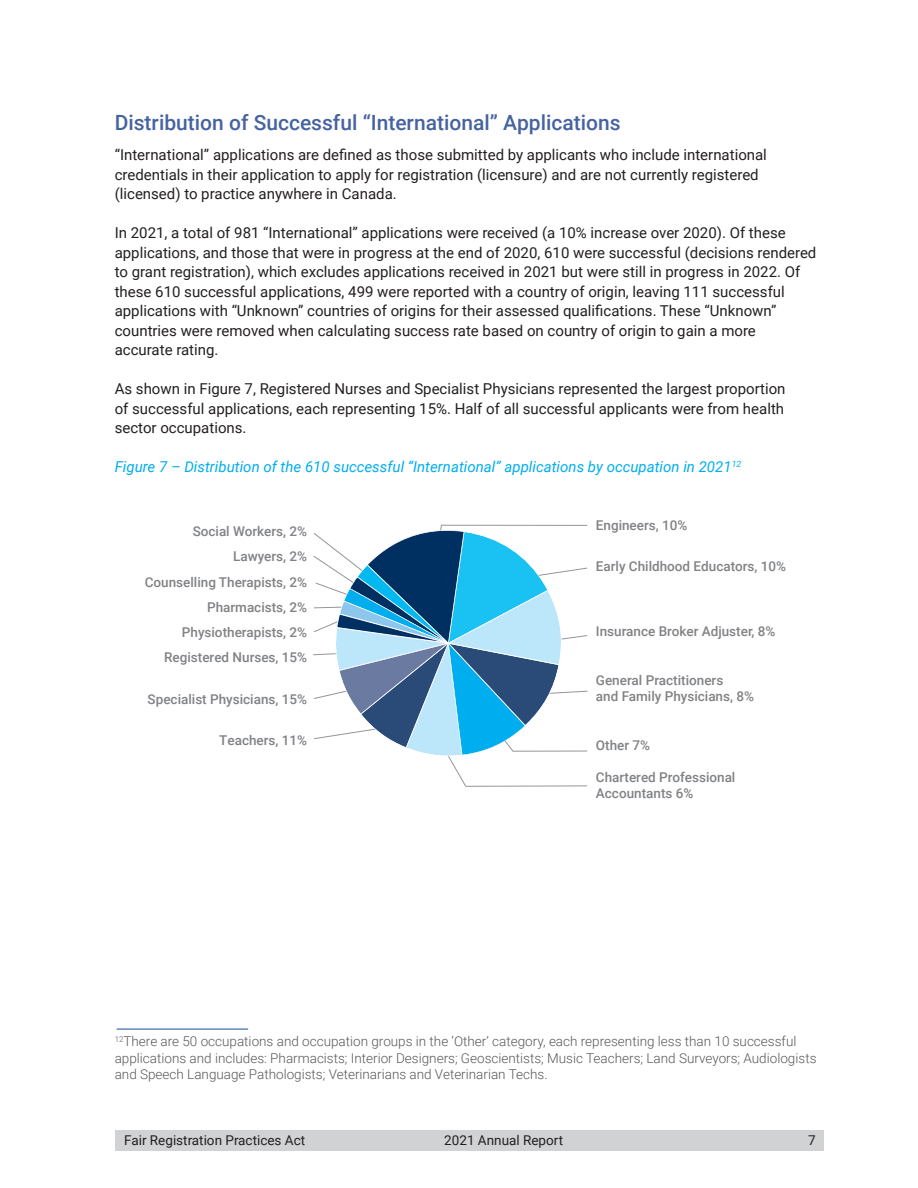
<style>
.page{position:relative;width:918px;height:1188px;background:#fff}
.page>*{position:absolute;margin:0;border:0;box-sizing:border-box;transform-origin:0 0}
.Subhead-_Roboto_Ligh{font:500 21px "Roboto";color:#4663a1}
.Body_Text{font:15px/19.5px "Roboto";color:#231f20}
.Figure_-_Blue{font:italic 15px "Roboto";color:#00aeef}
.Chart_Subhead{font:500 13.5px/16.2px "Roboto";color:#808285}
.Footnote{font:300 13.5px/16.5px "Roboto";color:#57585a}
.t1{font:13.5px "Roboto";color:#231f20}
</style>
<div class="page">
<div style="left:115px;top:1130px;width:709px;height:21px;background:#d1d2d4"></div>
<hr style="left:117px;top:1029px;width:131px;height:1px;background:#0f4b92">
<svg style="left:313px;top:524px;width:275px;height:263px"></svg>
<p class="Subhead-_Roboto_Ligh" style="left:115px;top:108px;width:507px">Distribution of Successful “International” Applications</p>
<p class="Body_Text" style="left:115px;top:145px;width:654px">“International” applications are defined as those submitted by applicants who include international credentials in their application to apply for registration (licensure) and are not currently registered (licensed) to practice anywhere in Canada.</p>
<p class="Body_Text" style="left:115px;top:223px;width:703px">In 2021, a total of 981 “International” applications were received (a 10% increase over 2020). Of these applications, and those that were in progress at the end of 2020, 610 were successful (decisions rendered to grant registration), which excludes applications received in 2021 but were still in progress in 2022. Of these 610 successful applications, 499 were reported with a country of origin, leaving 111 successful applications with “Unknown” countries of origins for their assessed qualifications. These “Unknown” countries were removed when calculating success rate based on country of origin to gain a more accurate rating.</p>
<p class="Body_Text" style="left:115px;top:379px;width:672px;text-align:justify">As shown in Figure 7, Registered Nurses and Specialist Physicians represented the largest proportion of successful applications, each representing 15%. Half of all successful applicants were from health sector occupations.</p>
<p class="Figure_-_Blue" style="left:115px;top:456px;width:628px">Figure 7 – Distribution of the 610 successful “International” applications by occupation in 2021<sup>12</sup></p>
<p class="Chart_Subhead" style="left:193px;top:523px;width:116px">Social Workers, 2%</p>
<p class="Chart_Subhead" style="left:233px;top:548px;width:76px">Lawyers, 2%</p>
<p class="Chart_Subhead" style="left:145px;top:573px;width:164px">Counselling Therapists, 2%</p>
<p class="Chart_Subhead" style="left:207px;top:598px;width:102px">Pharmacists, 2%</p>
<p class="Chart_Subhead" style="left:182px;top:624px;width:127px">Physiotherapists, 2%</p>
<p class="Chart_Subhead" style="left:164px;top:649px;width:145px">Registered Nurses, 15%</p>
<p class="Chart_Subhead" style="left:148px;top:690px;width:161px">Specialist Physicians, 15%</p>
<p class="Chart_Subhead" style="left:219px;top:732px;width:89px">Teachers, 11%</p>
<p class="Chart_Subhead" style="left:596px;top:517px;width:93px">Engineers, 10%</p>
<p class="Chart_Subhead" style="left:596px;top:558px;width:192px">Early Childhood Educators, 10%</p>
<p class="Chart_Subhead" style="left:596px;top:623px;width:181px">Insurance Broker Adjuster, 8%</p>
<p class="Chart_Subhead" style="left:596px;top:671px;width:160px">General Practitioners<br>and Family Physicians, 8%</p>
<p class="Chart_Subhead" style="left:596px;top:736px;width:56px">Other 7%</p>
<p class="Chart_Subhead" style="left:596px;top:769px;width:141px">Chartered Professional<br>Accountants 6%</p>
<p class="Footnote" style="left:115px;top:1033px;width:703px"><sup>12</sup>There are 50 occupations and occupation groups in the ‘Other’ category, each representing less than 10 successful applications and includes: Pharmacists; Interior Designers; Geoscientists; Music Teachers; Land Surveyors; Audiologists and Speech Language Pathologists; Veterinarians and Veterinarian Techs.</p>
<p class="t1" style="left:124px;top:1130px;width:183px">Fair Registration Practices Act</p>
<p class="t1" style="left:444px;top:1130px;width:120px">2021 Annual Report</p>
<p class="t1" style="left:808px;top:1130px;width:9px">7</p>
</div>
